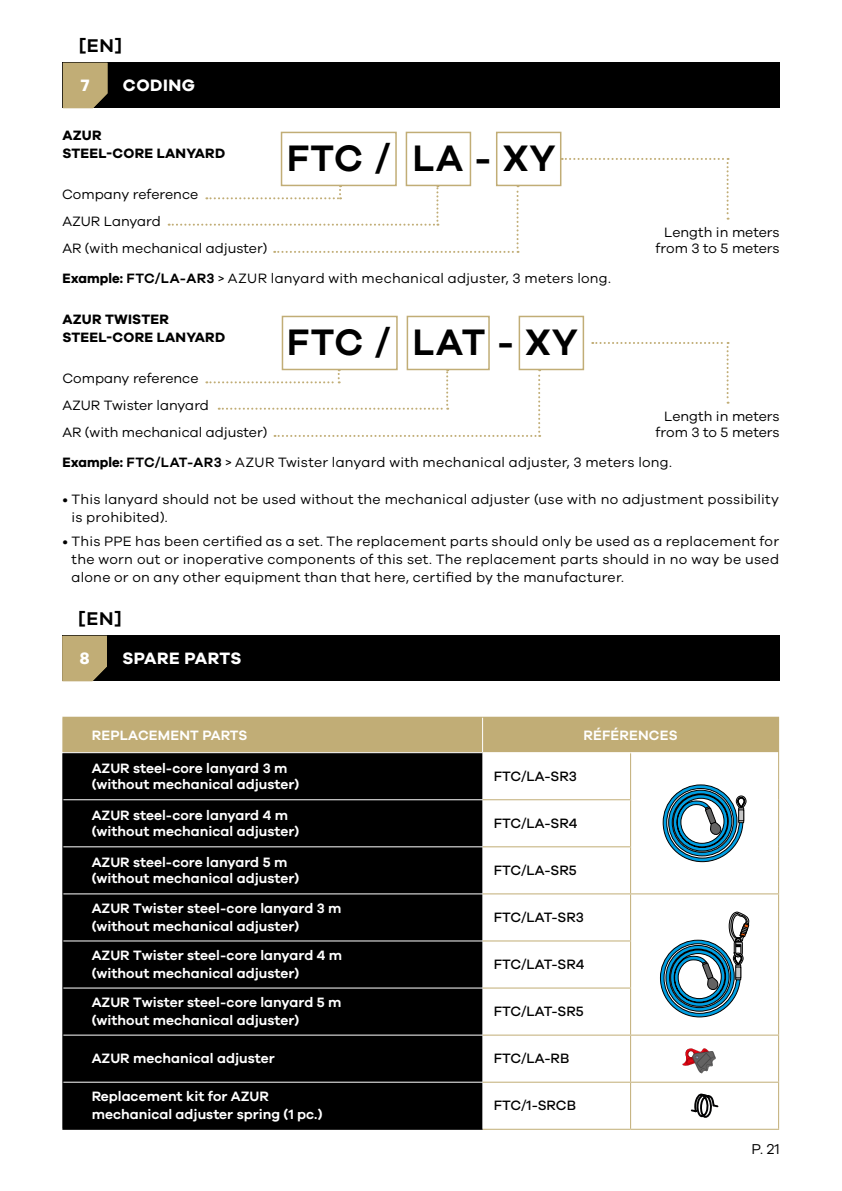
<style>
.page{position:relative;width:842px;height:1191px;background:#fff}
.page>*{position:absolute;margin:0;border:0;box-sizing:border-box;transform-origin:0 0}
.t1{font:600 38px "Galano Grotesque";letter-spacing:.03em;color:#000}
.t2{font:600 19px "Galano Grotesque";color:#000}
.t3{font:700 17px "Galano Grotesque";letter-spacing:.03em;color:#fff}
.t4{font:14.8px "Galano Grotesque";color:#000}
.t5{font:14px/18px "Galano Grotesque";letter-spacing:.01em;color:#000;text-align:right}
.t6{font:600 14px/18px "Galano Grotesque";color:#fff}
.t7{font:500 14px "Galano Grotesque";color:#000}
.t8{font:700 14px/18px "Galano Grotesque";letter-spacing:.015em;color:#000}
.s1{font-weight:700}
.s2{font-weight:600}
</style>
<div class="page">
<div style="left:63px;top:63px;width:717px;height:45px;background:#000"></div>
<div style="left:63px;top:63px;width:44px;height:45px;background:#c1ad76"></div>
<svg style="left:169px;top:185px;width:349px;height:68px"></svg>
<div style="left:281px;top:132px;width:116px;height:54px;border:2px solid #c1ad76"></div>
<div style="left:406px;top:132px;width:65px;height:54px;border:2px solid #c1ad76"></div>
<div style="left:496px;top:132px;width:65px;height:54px;border:2px solid #c1ad76"></div>
<svg style="left:562px;top:158px;width:167px;height:62px"></svg>
<svg style="left:206px;top:369px;width:334px;height:68px"></svg>
<div style="left:282px;top:316px;width:116px;height:54px;border:2px solid #c1ad76"></div>
<div style="left:407px;top:316px;width:83px;height:54px;border:2px solid #c1ad76"></div>
<div style="left:519px;top:316px;width:65px;height:54px;border:2px solid #c1ad76"></div>
<svg style="left:592px;top:342px;width:137px;height:62px"></svg>
<div style="left:62px;top:636px;width:718px;height:45px;background:#000"></div>
<svg style="left:62px;top:636px;width:45px;height:45px;background:#b6a36f"></svg>
<div style="left:63px;top:717px;width:420px;height:35px;background:#c1ad76"></div>
<div style="left:483px;top:717px;width:296px;height:35px;background:#c1ad76"></div>
<div style="left:63px;top:753px;width:420px;height:375px;background:#000"></div>
<svg style="left:483px;top:754px;width:295px;height:374px"></svg>
<hr style="left:62px;top:716px;width:421px;height:1px;background:#c1ad76">
<hr style="left:62px;top:717px;width:1px;height:35px;background:#c1ad76">
<hr style="left:483px;top:716px;width:148px;height:1px;background:#c1ad76">
<hr style="left:631px;top:716px;width:148px;height:1px;background:#c1ad76">
<hr style="left:630px;top:753px;width:1px;height:46px;background:#c1ad76">
<hr style="left:778px;top:752px;width:1px;height:47px;background:#c1ad76">
<hr style="left:630px;top:800px;width:1px;height:46px;background:#c1ad76">
<hr style="left:778px;top:799px;width:1px;height:48px;background:#c1ad76">
<hr style="left:630px;top:847px;width:1px;height:46px;background:#c1ad76">
<hr style="left:778px;top:847px;width:1px;height:46px;background:#c1ad76">
<hr style="left:630px;top:894px;width:1px;height:46px;background:#c1ad76">
<hr style="left:778px;top:894px;width:1px;height:47px;background:#c1ad76">
<hr style="left:630px;top:941px;width:1px;height:46px;background:#c1ad76">
<hr style="left:778px;top:941px;width:1px;height:47px;background:#c1ad76">
<hr style="left:630px;top:988px;width:1px;height:46px;background:#c1ad76">
<hr style="left:778px;top:988px;width:1px;height:46px;background:#c1ad76">
<hr style="left:630px;top:1035px;width:1px;height:46px;background:#c1ad76">
<hr style="left:778px;top:1035px;width:1px;height:46px;background:#c1ad76">
<hr style="left:630px;top:1082px;width:1px;height:46px;background:#c1ad76">
<hr style="left:778px;top:1082px;width:1px;height:46px;background:#c1ad76">
<hr style="left:483px;top:799px;width:148px;height:1px;background:#c1ad76">
<hr style="left:483px;top:846px;width:148px;height:1px;background:#c1ad76">
<hr style="left:483px;top:893px;width:148px;height:1px;background:#c1ad76">
<hr style="left:631px;top:893px;width:148px;height:1px;background:#c1ad76">
<hr style="left:483px;top:940px;width:148px;height:1px;background:#c1ad76">
<hr style="left:483px;top:987px;width:148px;height:1px;background:#c1ad76">
<hr style="left:483px;top:1034px;width:148px;height:1px;background:#c1ad76">
<hr style="left:631px;top:1034px;width:148px;height:1px;background:#c1ad76">
<hr style="left:483px;top:1081px;width:148px;height:1px;background:#c1ad76">
<hr style="left:631px;top:1081px;width:148px;height:1px;background:#c1ad76">
<hr style="left:483px;top:1128px;width:148px;height:1px;background:#c1ad76">
<hr style="left:631px;top:1128px;width:148px;height:1px;background:#c1ad76">
<hr style="left:62px;top:753px;width:1px;height:46px;background:#000">
<hr style="left:62px;top:799px;width:1px;height:48px;background:#000">
<hr style="left:62px;top:847px;width:1px;height:47px;background:#000">
<hr style="left:62px;top:894px;width:1px;height:47px;background:#000">
<hr style="left:62px;top:941px;width:1px;height:47px;background:#000">
<hr style="left:62px;top:988px;width:1px;height:47px;background:#000">
<hr style="left:62px;top:1035px;width:1px;height:47px;background:#000">
<hr style="left:62px;top:1082px;width:1px;height:46px;background:#000">
<hr style="left:62px;top:1128px;width:421px;height:1px;background:#000">
<hr style="left:63px;top:799px;width:420px;height:1px;background:#fff">
<hr style="left:63px;top:846px;width:420px;height:1px;background:#fff">
<hr style="left:63px;top:893px;width:420px;height:1px;background:#fff">
<hr style="left:63px;top:940px;width:420px;height:1px;background:#fff">
<hr style="left:63px;top:987px;width:420px;height:1px;background:#fff">
<hr style="left:63px;top:1034px;width:420px;height:1px;background:#fff">
<hr style="left:63px;top:1081px;width:420px;height:1px;background:#fff">
<hr style="left:482px;top:717px;width:1px;height:35px;background:#fff">
<svg style="left:663px;top:785px;width:83px;height:76px"></svg>
<div style="left:738px;top:808px;width:6px;height:14px;border:1px solid #000"></div>
<div style="left:739px;top:810px;width:5px;height:10px;background:#c6c6c6"></div>
<div style="left:738px;top:810px;width:6px;height:10px;border:1px solid #000"></div>
<svg style="left:660px;top:911px;width:89px;height:106px"></svg>
<svg style="left:689px;top:1092px;width:31px;height:27px"></svg>
<svg style="left:682px;top:1048px;width:34px;height:25px"></svg>
<h2 class="t2" style="left:79px;top:34px;width:45px">[EN]</h2>
<p class="t3" style="left:81px;top:75px;width:10px">7</p>
<p class="t3" style="left:123px;top:75px;width:74px">CODING</p>
<p class="t8" style="left:62px;top:126px;width:164px">AZUR<br>STEEL-CORE LANYARD</p>
<p class="t5" style="left:62px;top:185px;width:138px">Company reference</p>
<p class="t5" style="left:62px;top:211px;width:100px">AZUR Lanyard</p>
<p class="t5" style="left:62px;top:239px;width:207px">AR (with mechanical adjuster)</p>
<h1 class="t1" style="left:287px;top:135px;width:270px">FTC / LA - XY</h1>
<p class="t5" style="left:62px;top:269px;width:550px"><span class="s1">Example:</span> <span class="s2">FTC/LA-AR3</span> &gt; AZUR lanyard with mechanical adjuster, 3 meters long.</p>
<p class="t8" style="left:62px;top:310px;width:164px">AZUR TWISTER<br>STEEL-CORE LANYARD</p>
<p class="t5" style="left:62px;top:369px;width:138px">Company reference</p>
<p class="t5" style="left:62px;top:395px;width:148px">AZUR Twister lanyard</p>
<p class="t5" style="left:62px;top:422px;width:207px">AR (with mechanical adjuster)</p>
<h1 class="t1" style="left:287px;top:319px;width:293px">FTC / LAT - XY</h1>
<p class="t5" style="left:656px;top:224px;width:125px;line-height:16px">Length in meters from 3 to 5 meters</p>
<p class="t5" style="left:656px;top:408px;width:125px;line-height:16px">Length in meters from 3 to 5 meters</p>
<p class="t5" style="left:62px;top:453px;width:611px"><span class="s1">Example:</span> <span class="s2">FTC/LAT-AR3</span> &gt; AZUR Twister lanyard with mechanical adjuster, 3 meters long.</p>
<p class="t5" style="left:72px;top:490px;width:709px;text-align:left;text-indent:-9px">• This lanyard should not be used without the mechanical adjuster (use with no adjustment possibility is prohibited).</p>
<p class="t5" style="left:72px;top:532px;width:709px;text-align:justify;text-indent:-9px">• This PPE has been certified as a set. The replacement parts should only be used as a replacement for the worn out or inoperative components of this set. The replacement parts should in no way be used alone or on any other equipment than that here, certified by the manufacturer.</p>
<h2 class="t2" style="left:78px;top:606px;width:45px">[EN]</h2>
<p class="t3" style="left:80px;top:648px;width:11px">8</p>
<p class="t3" style="left:122px;top:648px;width:121px">SPARE PARTS</p>
<p class="t6" style="left:92px;top:725px;width:157px">REPLACEMENT PARTS</p>
<p class="t6" style="left:583px;top:725px;width:96px">RÉFÉRENCES</p>
<p class="t6" style="left:92px;top:759px;width:209px;line-height:16px">AZUR steel-core lanyard 3 m (without mechanical adjuster)</p>
<p class="t7" style="left:494px;top:768px;width:84px">FTC/LA-SR3</p>
<p class="t6" style="left:92px;top:807px;width:209px;line-height:16px">AZUR steel-core lanyard 4 m (without mechanical adjuster)</p>
<p class="t7" style="left:494px;top:815px;width:85px">FTC/LA-SR4</p>
<p class="t6" style="left:92px;top:854px;width:209px;line-height:16px">AZUR steel-core lanyard 5 m (without mechanical adjuster)</p>
<p class="t7" style="left:494px;top:862px;width:84px">FTC/LA-SR5</p>
<p class="t6" style="left:92px;top:899px;width:251px">AZUR Twister steel-core lanyard 3 m (without mechanical adjuster)</p>
<p class="t7" style="left:494px;top:909px;width:91px">FTC/LAT-SR3</p>
<p class="t6" style="left:92px;top:946px;width:252px">AZUR Twister steel-core lanyard 4 m (without mechanical adjuster)</p>
<p class="t7" style="left:494px;top:956px;width:92px">FTC/LAT-SR4</p>
<p class="t6" style="left:92px;top:993px;width:251px">AZUR Twister steel-core lanyard 5 m (without mechanical adjuster)</p>
<p class="t7" style="left:494px;top:1003px;width:91px">FTC/LAT-SR5</p>
<p class="t6" style="left:92px;top:1049px;width:184px">AZUR mechanical adjuster</p>
<p class="t7" style="left:494px;top:1050px;width:77px">FTC/LA-RB</p>
<p class="t6" style="left:92px;top:1087px;width:233px">Replacement kit for AZUR mechanical adjuster spring (1 pc.)</p>
<p class="t7" style="left:494px;top:1097px;width:84px">FTC/1-SRCB</p>
<p class="t4" style="left:751px;top:1140px;width:30px">P. 21</p>
</div>
